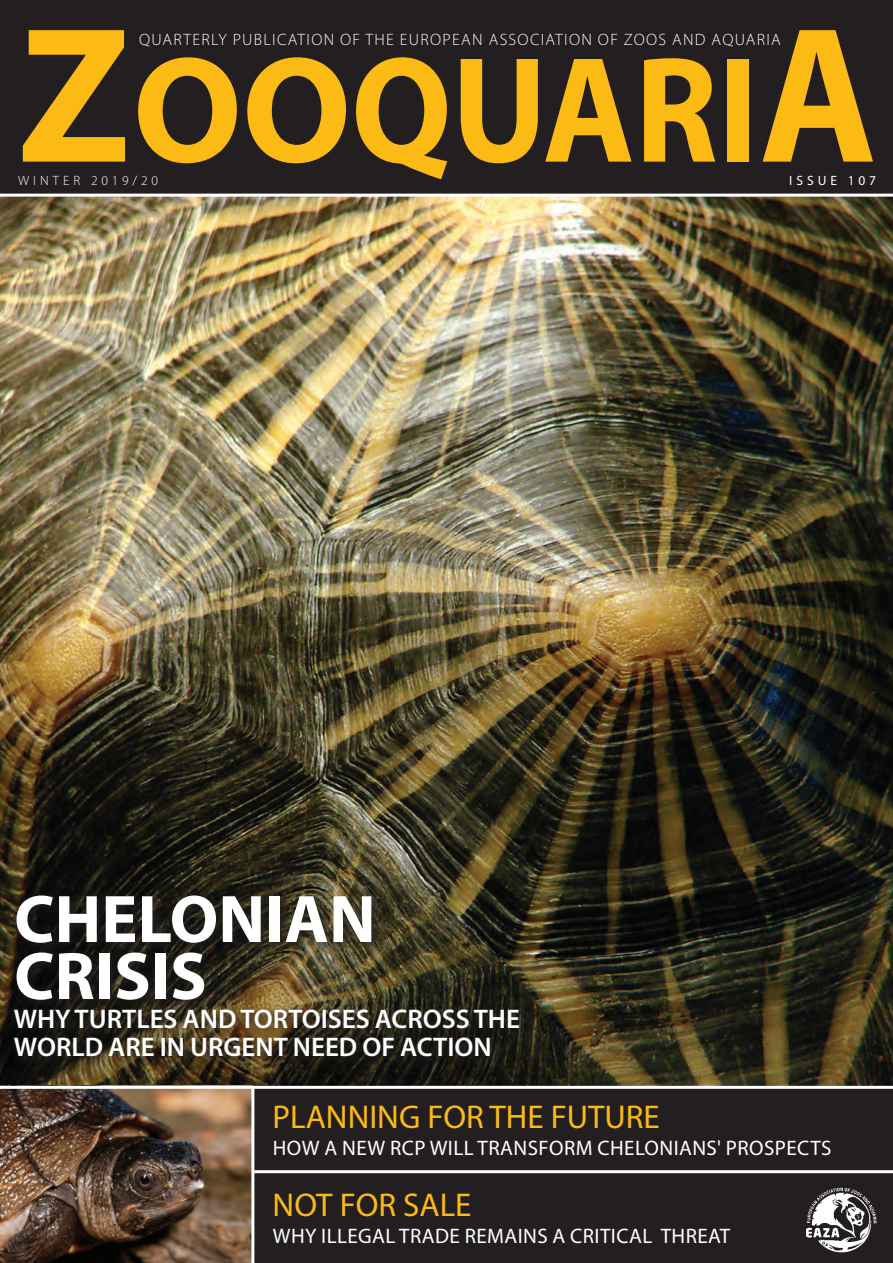
<style>
.page{position:relative;width:893px;height:1263px;background:#fff}
.page>*{position:absolute;margin:0;border:0;box-sizing:border-box;transform-origin:0 0}
.t1{font:700 152.25px "Myriad Pro";color:#fbba14}
.t2{font:700 67.8px/57px "Myriad Pro";color:#fff}
.t3{font:33px "Myriad Pro";color:#fbba14}
.t4{font:600 27px/28.5px "Myriad Pro";color:#fff}
.t5{font:21px "Myriad Pro";letter-spacing:.02em;color:#fff}
.t6{font:300 16.5px "Myriad Pro";letter-spacing:.08em;color:#fff}
.t7{font:300 13.5px "Myriad Pro";letter-spacing:.3em;color:#fff}
.t8{font:13.5px "Myriad Pro";letter-spacing:.3em;color:#fff}
.s1{font-size:195px}
</style>
<div class="page">
<img style="left:0;top:197px;width:893px;height:889px">
<div style="left:0;top:0;width:893px;height:196px;background:#231f20"></div>
<div style="left:0;top:1092px;width:893px;height:171px;background:#231f20"></div>
<div style="left:252px;top:1086px;width:641px;height:93px;background:#231f20"></div>
<hr style="left:252px;top:1170px;width:641px;height:3px;background:#fff">
<img style="left:0;top:1089px;width:251px;height:174px">
<hr style="left:0;top:1086px;width:893px;height:3px;background:#fff">
<hr style="left:251px;top:1086px;width:3px;height:177px;background:#fff">
<svg style="left:8px;top:889px;width:523px;height:179px;background:#302b1d"></svg>
<img style="left:806px;top:1187px;width:71px;height:66px">
<hr style="left:0;top:194px;width:893px;height:3px;background:#fff">
<p class="t1" style="left:18px;top:11px;width:860px"><span class="s1">Z</span>OOQUARI<span class="s1">A</span></p>
<p class="t6" style="left:139px;top:29px;width:643px">QUARTERLY PUBLICATION OF THE EUROPEAN ASSOCIATION OF ZOOS AND AQUARIA</p>
<p class="t7" style="left:18px;top:173px;width:141px">WINTER 2019/20</p>
<p class="t8" style="left:789px;top:172px;width:89px">ISSUE 107</p>
<p class="t2" style="left:14px;top:888px;width:363px">CHELONIAN<br>CRISIS</p>
<p class="t4" style="left:14px;top:1003px;width:508px">WHY TURTLES AND TORTOISES ACROSS THE<br>WORLD ARE IN URGENT NEED OF ACTION</p>
<p class="t3" style="left:273px;top:1097px;width:389px">PLANNING FOR THE FUTURE</p>
<p class="t5" style="left:273px;top:1135px;width:560px">HOW A NEW RCP WILL TRANSFORM CHELONIANS' PROSPECTS</p>
<p class="t3" style="left:273px;top:1185px;width:200px">NOT FOR SALE</p>
<p class="t5" style="left:273px;top:1223px;width:459px">WHY ILLEGAL TRADE REMAINS A CRITICAL THREAT</p>
</div>
